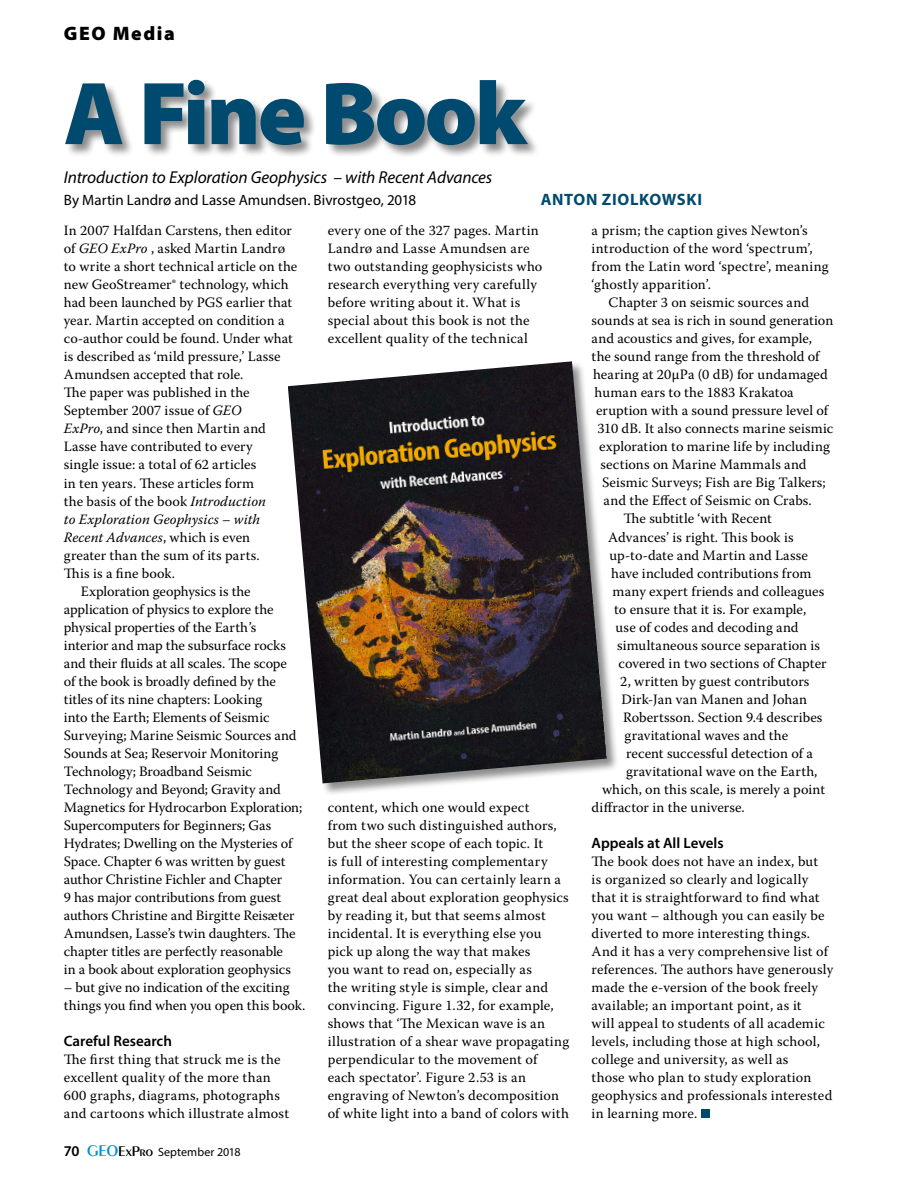
<style>
.page{position:relative;width:912px;height:1189px;background:#fff}
.page>*{position:absolute;margin:0;border:0;box-sizing:border-box;transform-origin:0 0}
.t1{font:900 90px "Myriad Pro";letter-spacing:-.035em;color:#004a6f}
.t2{font:900 19.5px "Myriad Pro";letter-spacing:.08em;color:#000}
.t3{font:italic 17.25px "Myriad Pro";letter-spacing:-.01em;color:#000}
.t4{font:700 16.5px "Myriad Pro";letter-spacing:.04em;color:#004a6f}
.t5{font:15px "Myriad Pro";color:#000}
.t6{font:600 15px "Myriad Pro";color:#000}
.t7{font:14.25px/18px "Warnock Pro";letter-spacing:.01em;color:#000}
.t8{font:14.25px "Warnock Pro";letter-spacing:-.01em;color:#000}
.t9{font:14.25px "Warnock Pro";letter-spacing:-.015em;color:#000}
.t10{font:italic 14.25px "Warnock Pro";letter-spacing:.005em;color:#000}
.t11{font:12px "Myriad Pro";letter-spacing:.01em;color:#000}
.s1{font-style:italic}
.s2{font-style:normal}
.s3{font-weight:600;font-size:15px}
.s4{font-family:"Peignot";font-weight:600;font-size:16.5px;color:#0090cd}
.s5{font-family:"Peignot";font-weight:600;font-size:15px}
</style>
<div class="page">
<div style="left:700px;top:1109px;width:9px;height:8px;background:#004a6f"></div>
<div style="left:64px;top:79px;width:476px;height:79px;background:#000;opacity:.45"></div>
<div style="left:287px;top:361px;width:332px;height:435px;background:#000;opacity:.45"></div>
<img style="left:288px;top:361px;width:318px;height:422px">
<h2 class="t2" style="left:64px;top:22px;width:112px">GEO Media</h2>
<h1 class="t1" style="left:64px;top:63px;width:464px">A Fine Book</h1>
<p class="t3" style="left:64px;top:166px;width:430px">Introduction to Exploration Geophysics – with Recent Advances</p>
<p class="t5" style="left:64px;top:190px;width:354px">By Martin Landrø and Lasse Amundsen. Bivrostgeo, 2018</p>
<p class="t4" style="left:540px;top:188px;width:163px">ANTON ZIOLKOWSKI</p>
<p class="t7" style="left:64px;top:221px;width:229px">In 2007 Halfdan Carstens, then editor</p>
<p class="t7" style="left:64px;top:239px;width:223px">of <span class="s1">GEO ExPro</span> , asked Martin Landrø</p>
<p class="t7" style="left:64px;top:257px;width:235px">to write a short technical article on the</p>
<p class="t7" style="left:64px;top:275px;width:226px">new GeoStreamer® technology, which</p>
<p class="t7" style="left:64px;top:293px;width:230px">had been launched by PGS earlier that</p>
<p class="t7" style="left:64px;top:311px;width:222px">year. Martin accepted on condition a</p>
<p class="t7" style="left:64px;top:329px;width:230px">co-author could be found. Under what</p>
<p class="t7" style="left:64px;top:347px;width:218px">is described as ‘mild pressure,’ Lasse</p>
<p class="t7" style="left:64px;top:365px;width:181px">Amundsen accepted that role.</p>
<p class="t7" style="left:64px;top:383px;width:187px">The paper was published in the</p>
<p class="t7" style="left:64px;top:401px;width:179px">September 2007 issue of <span class="s1">GEO</span></p>
<p class="t7" style="left:64px;top:419px;width:203px"><span class="s1">ExPro</span>, and since then Martin and</p>
<p class="t7" style="left:64px;top:437px;width:190px">Lasse have contributed to every</p>
<p class="t7" style="left:64px;top:455px;width:194px">single issue: a total of 62 articles</p>
<p class="t7" style="left:64px;top:473px;width:192px">in ten years. These articles form</p>
<p class="t7" style="left:64px;top:491px;width:203px">the basis of the book <span class="s1">Introduction</span></p>
<p class="t10" style="left:64px;top:510px;width:198px">to Exploration Geophysics – with</p>
<p class="t10" style="left:64px;top:528px;width:188px">Recent Advances<span class="s2">, which is even</span></p>
<p class="t7" style="left:64px;top:545px;width:197px">greater than the sum of its parts.</p>
<p class="t7" style="left:64px;top:563px;width:113px">This is a fine book.</p>
<p class="t9" style="left:81px;top:582px;width:171px">Exploration geophysics is the</p>
<p class="t9" style="left:64px;top:600px;width:211px">application of physics to explore the</p>
<p class="t7" style="left:64px;top:617px;width:194px">physical properties of the Earth’s</p>
<p class="t7" style="left:64px;top:635px;width:223px">interior and map the subsurface rocks</p>
<p class="t7" style="left:64px;top:653px;width:225px">and their fluids at all scales. The scope</p>
<p class="t8" style="left:64px;top:672px;width:214px">of the book is broadly defined by the</p>
<p class="t7" style="left:64px;top:689px;width:200px">titles of its nine chapters: Looking</p>
<p class="t7" style="left:64px;top:707px;width:207px">into the Earth; Elements of Seismic</p>
<p class="t7" style="left:64px;top:725px;width:234px">Surveying; Marine Seismic Sources and</p>
<p class="t7" style="left:64px;top:743px;width:216px">Sounds at Sea; Reservoir Monitoring</p>
<p class="t7" style="left:64px;top:761px;width:189px">Technology; Broadband Seismic</p>
<p class="t8" style="left:64px;top:780px;width:218px">Technology and Beyond; Gravity and</p>
<p class="t7" style="left:64px;top:797px;width:240px">Magnetics for Hydrocarbon Exploration;</p>
<p class="t8" style="left:64px;top:816px;width:209px">Supercomputers for Beginners; Gas</p>
<p class="t7" style="left:64px;top:833px;width:230px">Hydrates; Dwelling on the Mysteries of</p>
<p class="t7" style="left:64px;top:851px;width:223px">Space. Chapter 6 was written by guest</p>
<p class="t7" style="left:64px;top:869px;width:220px">author Christine Fichler and Chapter</p>
<p class="t8" style="left:64px;top:888px;width:219px">9 has major contributions from guest</p>
<p class="t7" style="left:64px;top:905px;width:232px">authors Christine and Birgitte Reisæter</p>
<p class="t7" style="left:64px;top:923px;width:233px">Amundsen, Lasse’s twin daughters. The</p>
<p class="t7" style="left:64px;top:941px;width:220px">chapter titles are perfectly reasonable</p>
<p class="t8" style="left:64px;top:960px;width:228px">in a book about exploration geophysics</p>
<p class="t7" style="left:64px;top:977px;width:243px">– but give no indication of the exciting things you find when you open this book.</p>
<p class="t6" style="left:64px;top:1031px;width:109px">Careful Research</p>
<p class="t7" style="left:64px;top:1049px;width:227px">The first thing that struck me is the excellent quality of the more than 600 graphs, diagrams, photographs and cartoons which illustrate almost</p>
<p class="t11" style="left:64px;top:1144px;width:178px"><span class="s3">70</span> <span class="s4">GEO</span><span class="s5">ExPro</span> September 2018</p>
<p class="t7" style="left:327px;top:221px;width:216px">every one of the 327 pages. Martin Landrø and Lasse Amundsen are two outstanding geophysicists who research everything very carefully before writing about it. What is special about this book is not the excellent quality of the technical</p>
<p class="t7" style="left:591px;top:221px;width:238px">a prism; the caption gives Newton’s introduction of the word ‘spectrum’, from the Latin word ‘spectre’, meaning ‘ghostly apparition’.</p>
<p class="t7" style="left:608px;top:293px;width:202px">Chapter 3 on seismic sources and</p>
<p class="t7" style="left:591px;top:311px;width:243px">sounds at sea is rich in sound generation</p>
<p class="t7" style="left:591px;top:329px;width:222px">and acoustics and gives, for example,</p>
<p class="t7" style="left:591px;top:347px;width:229px">the sound range from the threshold of</p>
<p class="t7" style="left:593px;top:365px;width:236px">hearing at 20μPa (0 dB) for undamaged</p>
<p class="t7" style="left:594px;top:383px;width:200px">human ears to the 1883 Krakatoa</p>
<p class="t7" style="left:596px;top:401px;width:233px">eruption with a sound pressure level of</p>
<p class="t7" style="left:597px;top:419px;width:237px">310 dB. It also connects marine seismic</p>
<p class="t7" style="left:599px;top:437px;width:232px">exploration to marine life by including</p>
<p class="t7" style="left:600px;top:455px;width:207px">sections on Marine Mammals and</p>
<p class="t7" style="left:602px;top:473px;width:225px">Seismic Surveys; Fish are Big Talkers;</p>
<p class="t7" style="left:603px;top:491px;width:210px">and the Effect of Seismic on Crabs.</p>
<p class="t7" style="left:623px;top:509px;width:150px">The subtitle ‘with Recent</p>
<p class="t7" style="left:608px;top:527px;width:187px">Advances’ is right. This book is</p>
<p class="t7" style="left:609px;top:545px;width:200px">up-to-date and Martin and Lasse</p>
<p class="t7" style="left:610px;top:563px;width:202px">have included contributions from</p>
<p class="t7" style="left:612px;top:581px;width:213px">many expert friends and colleagues</p>
<p class="t7" style="left:613px;top:599px;width:194px">to ensure that it is. For example,</p>
<p class="t7" style="left:615px;top:617px;width:184px">use of codes and decoding and</p>
<p class="t7" style="left:616px;top:635px;width:204px">simultaneous source separation is</p>
<p class="t7" style="left:618px;top:653px;width:209px">covered in two sections of Chapter</p>
<p class="t7" style="left:619px;top:671px;width:191px">2, written by guest contributors</p>
<p class="t7" style="left:621px;top:689px;width:187px">Dirk-Jan van Manen and Johan</p>
<p class="t7" style="left:622px;top:707px;width:201px">Robertsson. Section 9.4 describes</p>
<p class="t7" style="left:624px;top:725px;width:165px">gravitational waves and the</p>
<p class="t7" style="left:625px;top:743px;width:188px">recent successful detection of a</p>
<p class="t7" style="left:625px;top:761px;width:193px">gravitational wave on the Earth,</p>
<p class="t7" style="left:601px;top:779px;width:224px">which, on this scale, is merely a point</p>
<p class="t7" style="left:591px;top:797px;width:155px">diffractor in the universe.</p>
<p class="t6" style="left:591px;top:833px;width:133px">Appeals at All Levels</p>
<p class="t7" style="left:591px;top:851px;width:243px">The book does not have an index, but<br>is organized so clearly and logically that it is straightforward to find what you want – although you can easily be diverted to more interesting things.<br>And it has a very comprehensive list of references. The authors have generously made the e-version of the book freely available; an important point, as it<br>will appeal to students of all academic levels, including those at high school, college and university, as well as<br>those who plan to study exploration geophysics and professionals interested in learning more.</p>
<p class="t7" style="left:327px;top:797px;width:243px">content, which one would expect<br>from two such distinguished authors, but the sheer scope of each topic. It<br>is full of interesting complementary information. You can certainly learn a great deal about exploration geophysics by reading it, but that seems almost incidental. It is everything else you pick up along the way that makes<br>you want to read on, especially as<br>the writing style is simple, clear and convincing. Figure 1.32, for example, shows that ‘The Mexican wave is an illustration of a shear wave propagating perpendicular to the movement of<br>each spectator’. Figure 2.53 is an engraving of Newton’s decomposition of white light into a band of colors with</p>
</div>
